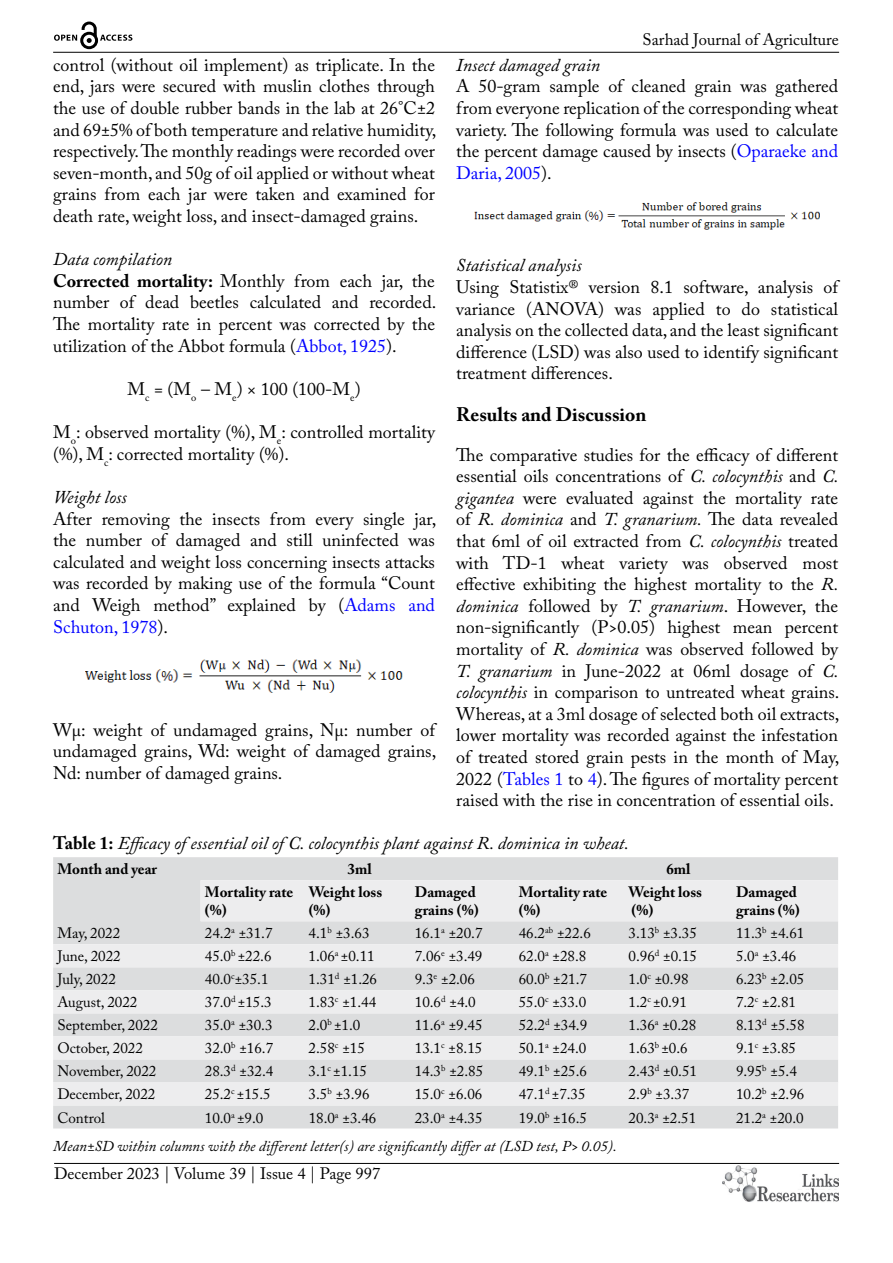
<style>
.page{position:relative;width:893px;height:1263px;background:#fff}
.page>*{position:absolute;margin:0;border:0;box-sizing:border-box;transform-origin:0 0}
.t1{font:700 19.5px "Adobe Caslon Pro";color:#000}
.t2{font:18px/21.6px "Adobe Caslon Pro";color:#000;text-align:justify}
.t3{font:italic 18px "Adobe Caslon Pro";color:#000}
.t4{font:16.5px "Adobe Caslon Pro";color:#000}
.t5{font:15px "Adobe Caslon Pro";color:#000}
.t6{font:700 15px/18px "Adobe Caslon Pro";color:#000}
.t7{font:italic 15px "Adobe Caslon Pro";color:#000}
.s1{font-style:italic}
.s2{font-weight:700}
.s3{color:#00f}
.s4{font-weight:700;font-style:normal}
</style>
<div class="page">
<hr style="left:53px;top:52px;width:786px;height:1px;background:#000">
<hr style="left:54px;top:1163px;width:785px;height:1px;background:#000">
<img style="left:722px;top:1166px;width:117px;height:36px">
<svg style="left:54px;top:22px;width:78px;height:27px"></svg>
<img style="left:86px;top:659px;width:316px;height:34px">
<img style="left:475px;top:202px;width:345px;height:28px">
<div style="left:53px;top:857px;width:785px;height:271px;background:#dcddde"></div>
<svg style="left:53px;top:880px;width:785px;height:225px;background:#e5e6e7"></svg>
<p class="t4" style="left:643px;top:30px;width:198px">Sarhad Journal of Agriculture</p>
<p class="t2" style="left:53px;top:54px;width:385px">control (without oil implement) as triplicate. In the end, jars were secured with muslin clothes through the use of double rubber bands in the lab at 26°C±2 and 69±5% of both temperature and relative humidity, respectively. The monthly readings were recorded over seven-month, and 50g of oil applied or without wheat grains from each jar were taken and examined for death rate, weight loss, and insect-damaged grains.</p>
<p class="t2" style="left:53px;top:248px;width:385px;text-align:left"><span class="s1">Data compilation<br></span><span class="s2">Corrected mortality:</span> Monthly from each jar, the number of dead beetles calculated and recorded.<br>The mortality rate in percent was corrected by the utilization of the Abbot formula (<span class="s3">Abbot, 1925</span>).</p>
<p class="t2" style="left:127px;top:378px;width:235px">M<sub>c</sub> = (M<sub>o</sub> – M<sub>e</sub>) × 100 (100-M<sub>e</sub>)</p>
<p class="t2" style="left:53px;top:421px;width:383px">M<sub>o</sub>: observed mortality (%), M<sub>e</sub>: controlled mortality (%), M<sub>c</sub>: corrected mortality (%).</p>
<p class="t3" style="left:53px;top:486px;width:75px">Weight loss</p>
<p class="t2" style="left:53px;top:507px;width:385px">After removing the insects from every single jar, the number of damaged and still uninfected was calculated and weight loss concerning insects attacks was recorded by making use of the formula “Count and Weigh method” explained by (<span class="s3">Adams and Schuton, 1978</span>).</p>
<p class="t3" style="left:456px;top:54px;width:145px">Insect damaged grain</p>
<p class="t2" style="left:456px;top:75px;width:383px">A 50-gram sample of cleaned grain was gathered from everyone replication of the corresponding wheat variety. The following formula was used to calculate the percent damage caused by insects (<span class="s3">Oparaeke and Daria, 2005</span>).</p>
<p class="t3" style="left:456px;top:255px;width:127px">Statistical analysis</p>
<p class="t2" style="left:456px;top:276px;width:383px">Using Statistix® version 8.1 software, analysis of variance (ANOVA) was applied to do statistical analysis on the collected data, and the least significant difference (LSD) was also used to identify significant treatment differences.</p>
<p class="t1" style="left:456px;top:403px;width:192px">Results and Discussion</p>
<p class="t2" style="left:456px;top:443px;width:385px">The comparative studies for the efficacy of different essential oils concentrations of <span class="s1">C. colocynthis</span> and <span class="s1">C. gigantea</span> were evaluated against the mortality rate of <span class="s1">R. dominica</span> and <span class="s1">T. granarium.</span> The data revealed that 6ml of oil extracted from <span class="s1">C. colocynthis</span> treated with TD-1 wheat variety was observed most effective exhibiting the highest mortality to the <span class="s1">R. dominica</span> followed by <span class="s1">T. granarium</span>. However, the non-significantly (P&gt;0.05) highest mean percent mortality of <span class="s1">R. dominica</span> was observed followed by <span class="s1">T. granarium</span> in June-2022 at 06ml dosage of <span class="s1">C. colocynthis</span> in comparison to untreated wheat grains.<br>Whereas, at a 3ml dosage of selected both oil extracts, lower mortality was recorded against the infestation of treated stored grain pests in the month of May, 2022 (<span class="s3">Tables 1</span> to <span class="s3">4</span>). The figures of mortality percent raised with the rise in concentration of essential oils.</p>
<p class="t3" style="left:53px;top:833px;width:577px"><span class="s4">Table 1:</span> Efficacy of essential oil of C. colocynthis plant against R. dominica in wheat.</p>
<p class="t6" style="left:57px;top:860px;width:101px">Month and year</p>
<p class="t6" style="left:348px;top:860px;width:26px">3ml</p>
<p class="t6" style="left:666px;top:860px;width:26px">6ml</p>
<p class="t6" style="left:205px;top:883px;width:90px">Mortality rate (%)</p>
<p class="t6" style="left:309px;top:883px;width:75px">Weight loss (%)</p>
<p class="t6" style="left:415px;top:883px;width:65px">Damaged grains (%)</p>
<p class="t6" style="left:519px;top:883px;width:90px">Mortality rate (%)</p>
<p class="t6" style="left:628px;top:883px;width:75px">Weight loss (%)</p>
<p class="t6" style="left:736px;top:883px;width:65px">Damaged grains (%)</p>
<p class="t5" style="left:57px;top:924px;width:64px">May, 2022</p>
<p class="t5" style="left:205px;top:924px;width:69px">24.2<sup>a</sup> ±31.7</p>
<p class="t5" style="left:309px;top:924px;width:62px">4.1<sup>b</sup> ±3.63</p>
<p class="t5" style="left:415px;top:924px;width:69px">16.1<sup>a</sup> ±20.7</p>
<p class="t5" style="left:519px;top:924px;width:74px">46.2<sup>ab</sup> ±22.6</p>
<p class="t5" style="left:628px;top:924px;width:70px">3.13<sup>b</sup> ±3.35</p>
<p class="t5" style="left:736px;top:924px;width:70px">11.3<sup>b</sup> ±4.61</p>
<p class="t5" style="left:57px;top:947px;width:65px">June, 2022</p>
<p class="t5" style="left:205px;top:947px;width:68px">45.0<sup>b</sup> ±22.6</p>
<p class="t5" style="left:309px;top:947px;width:68px">1.06<sup>a</sup> ±0.11</p>
<p class="t5" style="left:415px;top:947px;width:69px">7.06<sup>e</sup> ±3.49</p>
<p class="t5" style="left:519px;top:947px;width:69px">62.0<sup>a</sup> ±28.8</p>
<p class="t5" style="left:628px;top:947px;width:70px">0.96<sup>d</sup> ±0.15</p>
<p class="t5" style="left:736px;top:947px;width:62px">5.0<sup>a</sup> ±3.46</p>
<p class="t5" style="left:57px;top:970px;width:60px">July, 2022</p>
<p class="t5" style="left:205px;top:970px;width:65px">40.0<sup>c</sup>±35.1</p>
<p class="t5" style="left:309px;top:970px;width:70px">1.31<sup>d</sup> ±1.26</p>
<p class="t5" style="left:415px;top:970px;width:62px">9.3<sup>e</sup> ±2.06</p>
<p class="t5" style="left:519px;top:970px;width:70px">60.0<sup>b</sup> ±21.7</p>
<p class="t5" style="left:628px;top:970px;width:62px">1.0<sup>c</sup> ±0.98</p>
<p class="t5" style="left:736px;top:970px;width:70px">6.23<sup>b</sup> ±2.05</p>
<p class="t5" style="left:57px;top:993px;width:82px">August, 2022</p>
<p class="t5" style="left:205px;top:993px;width:68px">37.0<sup>d</sup> ±15.3</p>
<p class="t5" style="left:309px;top:993px;width:69px">1.83<sup>c</sup> ±1.44</p>
<p class="t5" style="left:415px;top:993px;width:62px">10.6<sup>d</sup> ±4.0</p>
<p class="t5" style="left:519px;top:993px;width:69px">55.0<sup>c</sup> ±33.0</p>
<p class="t5" style="left:628px;top:993px;width:60px">1.2<sup>c</sup> ±0.91</p>
<p class="t5" style="left:736px;top:993px;width:62px">7.2<sup>c</sup> ±2.81</p>
<p class="t5" style="left:57px;top:1016px;width:102px">September, 2022</p>
<p class="t5" style="left:205px;top:1016px;width:69px">35.0<sup>a</sup> ±30.3</p>
<p class="t5" style="left:309px;top:1016px;width:53px">2.0<sup>b</sup> ±1.0</p>
<p class="t5" style="left:415px;top:1016px;width:69px">11.6<sup>a</sup> ±9.45</p>
<p class="t5" style="left:519px;top:1016px;width:70px">52.2<sup>d</sup> ±34.9</p>
<p class="t5" style="left:628px;top:1016px;width:69px">1.36<sup>a</sup> ±0.28</p>
<p class="t5" style="left:736px;top:1016px;width:70px">8.13<sup>d</sup> ±5.58</p>
<p class="t5" style="left:57px;top:1039px;width:87px">October, 2022</p>
<p class="t5" style="left:205px;top:1039px;width:70px">32.0<sup>b</sup> ±16.7</p>
<p class="t5" style="left:309px;top:1039px;width:58px">2.58<sup>c</sup> ±15</p>
<p class="t5" style="left:415px;top:1039px;width:69px">13.1<sup>c</sup> ±8.15</p>
<p class="t5" style="left:519px;top:1039px;width:69px">50.1<sup>a</sup> ±24.0</p>
<p class="t5" style="left:628px;top:1039px;width:61px">1.63<sup>b</sup> ±0.6</p>
<p class="t5" style="left:736px;top:1039px;width:62px">9.1<sup>c</sup> ±3.85</p>
<p class="t5" style="left:57px;top:1062px;width:100px">November, 2022</p>
<p class="t5" style="left:205px;top:1062px;width:70px">28.3<sup>d</sup> ±32.4</p>
<p class="t5" style="left:309px;top:1062px;width:60px">3.1<sup>c</sup> ±1.15</p>
<p class="t5" style="left:415px;top:1062px;width:70px">14.3<sup>b</sup> ±2.85</p>
<p class="t5" style="left:519px;top:1062px;width:70px">49.1<sup>b</sup> ±25.6</p>
<p class="t5" style="left:628px;top:1062px;width:70px">2.43<sup>d</sup> ±0.51</p>
<p class="t5" style="left:736px;top:1062px;width:62px">9.95<sup>b</sup> ±5.4</p>
<p class="t5" style="left:57px;top:1085px;width:99px">December, 2022</p>
<p class="t5" style="left:205px;top:1085px;width:67px">25.2<sup>c</sup> ±15.5</p>
<p class="t5" style="left:309px;top:1085px;width:62px">3.5<sup>b</sup> ±3.96</p>
<p class="t5" style="left:415px;top:1085px;width:69px">15.0<sup>c</sup> ±6.06</p>
<p class="t5" style="left:519px;top:1085px;width:68px">47.1<sup>d</sup> ±7.35</p>
<p class="t5" style="left:628px;top:1085px;width:62px">2.9<sup>b</sup> ±3.37</p>
<p class="t5" style="left:736px;top:1085px;width:70px">10.2<sup>b</sup> ±2.96</p>
<p class="t5" style="left:57px;top:1108px;width:49px">Control</p>
<p class="t5" style="left:205px;top:1108px;width:60px">10.0<sup>a</sup> ±9.0</p>
<p class="t5" style="left:309px;top:1108px;width:69px">18.0<sup>a</sup> ±3.46</p>
<p class="t5" style="left:415px;top:1108px;width:69px">23.0<sup>a</sup> ±4.35</p>
<p class="t5" style="left:519px;top:1108px;width:70px">19.0<sup>b</sup> ±16.5</p>
<p class="t5" style="left:628px;top:1108px;width:69px">20.3<sup>a</sup> ±2.51</p>
<p class="t5" style="left:736px;top:1108px;width:69px">21.2<sup>a</sup> ±20.0</p>
<p class="t7" style="left:53px;top:1137px;width:565px">Mean±SD within columns with the different letter(s) are significantly differ at (LSD test, P&gt; 0.05).</p>
<p class="t2" style="left:53px;top:719px;width:385px">Wµ: weight of undamaged grains, Nµ: number of undamaged grains, Wd: weight of damaged grains, Nd: number of damaged grains.</p>
<p class="t4" style="left:54px;top:1164px;width:328px">December 2023 | Volume 39 | Issue 4 | Page 997</p>
</div>
